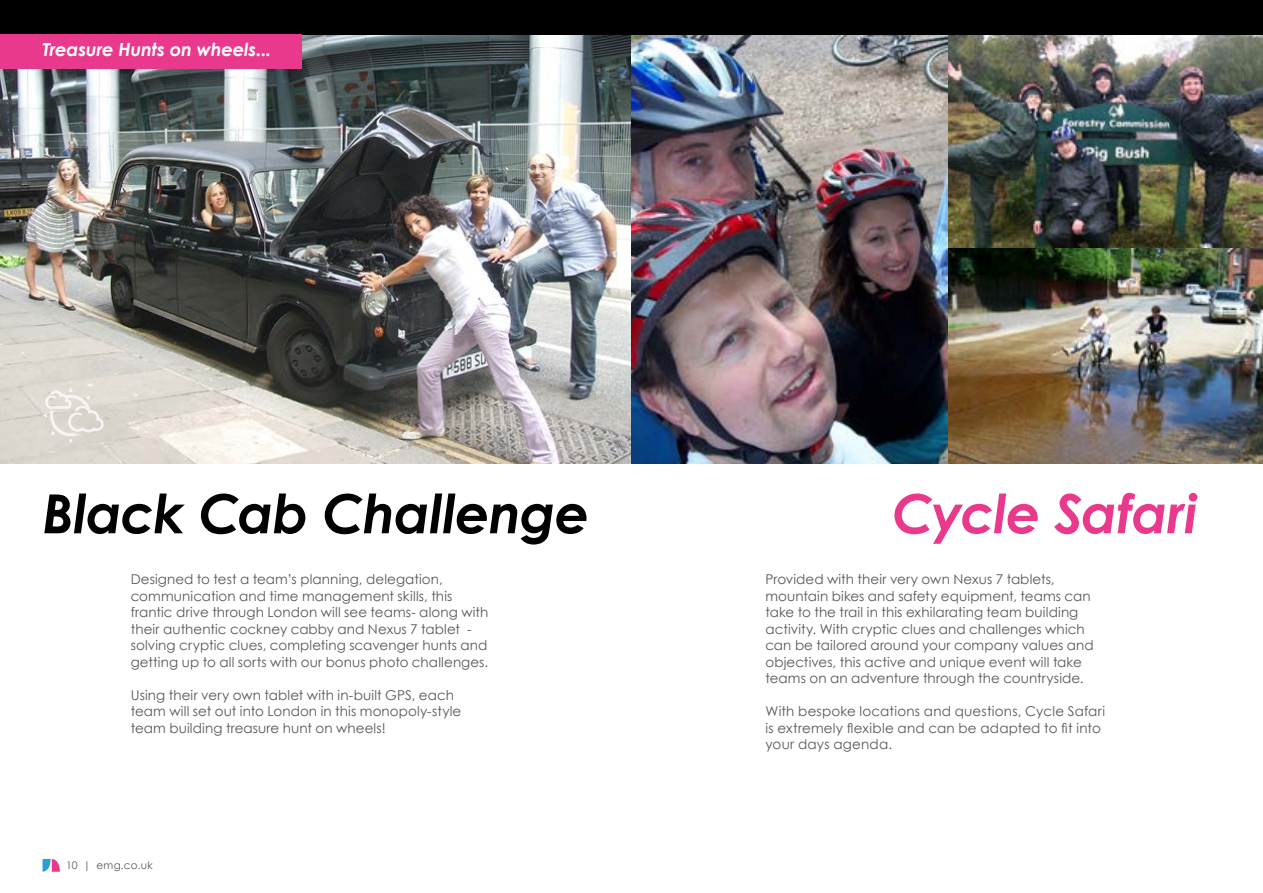
<style>
.page{position:relative;width:1263px;height:893px;background:#fff}
.page>*{position:absolute;margin:0;border:0;box-sizing:border-box;transform-origin:0 0}
.t1{font:italic 700 54px "Century Gothic";letter-spacing:-.015em;color:#000}
.t2{font:italic 700 54px "Century Gothic";letter-spacing:-.01em;color:#e8398d}
.t3{font:italic 700 18px "Century Gothic";letter-spacing:-.01em;color:#fff}
.t4{font:13.5px/16.5px "Century Gothic";letter-spacing:.01em;color:#575756}
.t5{font:10.5px "Century Gothic";letter-spacing:.025em;color:#575756}
</style>
<div class="page">
<img style="left:0;top:34px;width:1263px;height:429px">
<div style="left:0;top:0;width:1263px;height:34px;background:#000"></div>
<div style="left:0;top:34px;width:302px;height:34px;background:#e8398d"></div>
<svg style="left:43px;top:859px;width:17px;height:13px"></svg>
<svg style="left:43px;top:387px;width:61px;height:49px"></svg>
<h2 class="t3" style="left:43px;top:38px;width:230px">Treasure Hunts on wheels...</h2>
<h1 class="t1" style="left:43px;top:479px;width:548px">Black Cab Challenge</h1>
<h1 class="t2" style="left:892px;top:479px;width:307px">Cycle Safari</h1>
<p class="t4" style="left:131px;top:571px;width:359px">Designed to test a team’s planning, delegation, communication and time management skills, this frantic drive through London will see teams- along with their authentic cockney cabby and Nexus 7 tablet - solving cryptic clues, completing scavenger hunts and getting up to all sorts with our bonus photo challenges.</p>
<p class="t4" style="left:131px;top:686px;width:332px">Using their very own tablet with in-built GPS, each team will set out into London in this monopoly-style team building treasure hunt on wheels!</p>
<p class="t5" style="left:66px;top:859px;width:88px">10 | emg.co.uk</p>
<p class="t4" style="left:765px;top:571px;width:330px">Provided with their very own Nexus 7 tablets, mountain bikes and safety equipment, teams can take to the trail in this exhilarating team building activity. With cryptic clues and challenges which can be tailored around your company values and objectives, this active and unique event will take teams on an adventure through the countryside.</p>
<p class="t4" style="left:765px;top:703px;width:341px">With bespoke locations and questions, Cycle Safari is extremely flexible and can be adapted to fit into your days agenda.</p>
</div>
